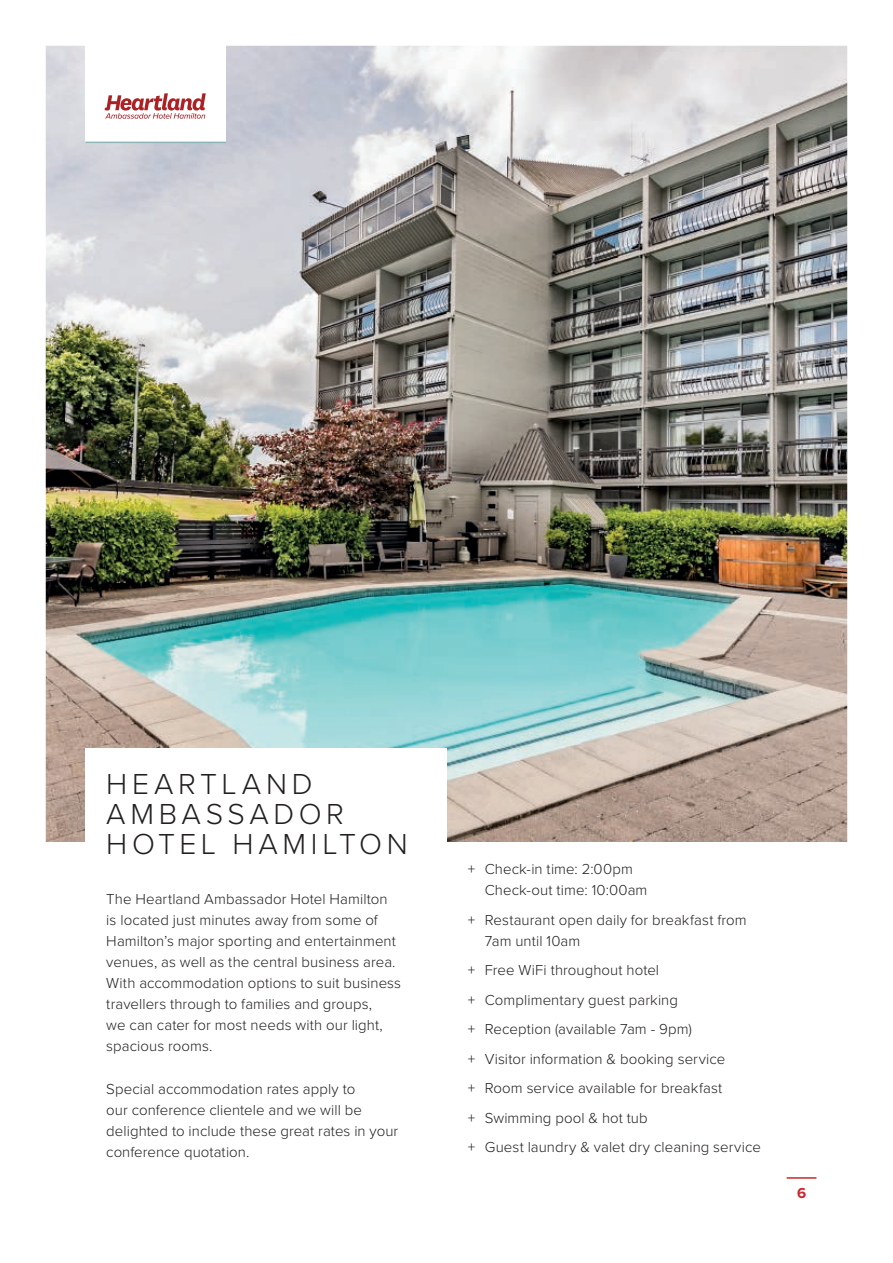
<style>
.page{position:relative;width:893px;height:1263px;background:#fff}
.page>*{position:absolute;margin:0;border:0;box-sizing:border-box;transform-origin:0 0}
.t1{font:300 30px/30px "Proxima Nova";letter-spacing:.155em;color:#231f20}
.Body{font:300 15px/21px "Proxima Nova";letter-spacing:.005em;color:#231f20}
.t2{font:700 15px "Proxima Nova";color:#cb262d}
</style>
<div class="page">
<img style="left:45px;top:45px;width:803px;height:1134px">
<h2 class="t1" style="left:106px;top:767px;width:303px">HEARTLAND<br>AMBASSADOR<br>HOTEL HAMILTON</h2>
<p class="Body" style="left:106px;top:888px;width:296px">The Heartland Ambassador Hotel Hamilton is located just minutes away from some of Hamilton’s major sporting and entertainment venues, as well as the central business area.<br>With accommodation options to suit business travellers through to families and groups,<br>we can cater for most needs with our light, spacious rooms.</p>
<p class="Body" style="left:106px;top:1077px;width:294px">Special accommodation rates apply to<br>our conference clientele and we will be delighted to include these great rates in your conference quotation.</p>
<p class="Body" style="left:485px;top:858px;width:164px;text-indent:-17px">+ Check-in time: 2:00pm<br>Check-out time: 10:00am</p>
<p class="Body" style="left:485px;top:908px;width:263px;text-indent:-17px">+ Restaurant open daily for breakfast from<br>7am until 10am</p>
<p class="Body" style="left:468px;top:959px;width:193px">+ Free WiFi throughout hotel</p>
<p class="Body" style="left:468px;top:988px;width:212px">+ Complimentary guest parking</p>
<p class="Body" style="left:468px;top:1018px;width:226px">+ Reception (available 7am - 9pm)</p>
<p class="Body" style="left:468px;top:1047px;width:259px">+ Visitor information &amp; booking service</p>
<p class="Body" style="left:468px;top:1077px;width:256px">+ Room service available for breakfast</p>
<p class="Body" style="left:468px;top:1106px;width:181px">+ Swimming pool &amp; hot tub</p>
<p class="Body" style="left:468px;top:1136px;width:295px">+ Guest laundry &amp; valet dry cleaning service</p>
<p class="t2" style="left:797px;top:1182px;width:11px">6</p>
</div>
